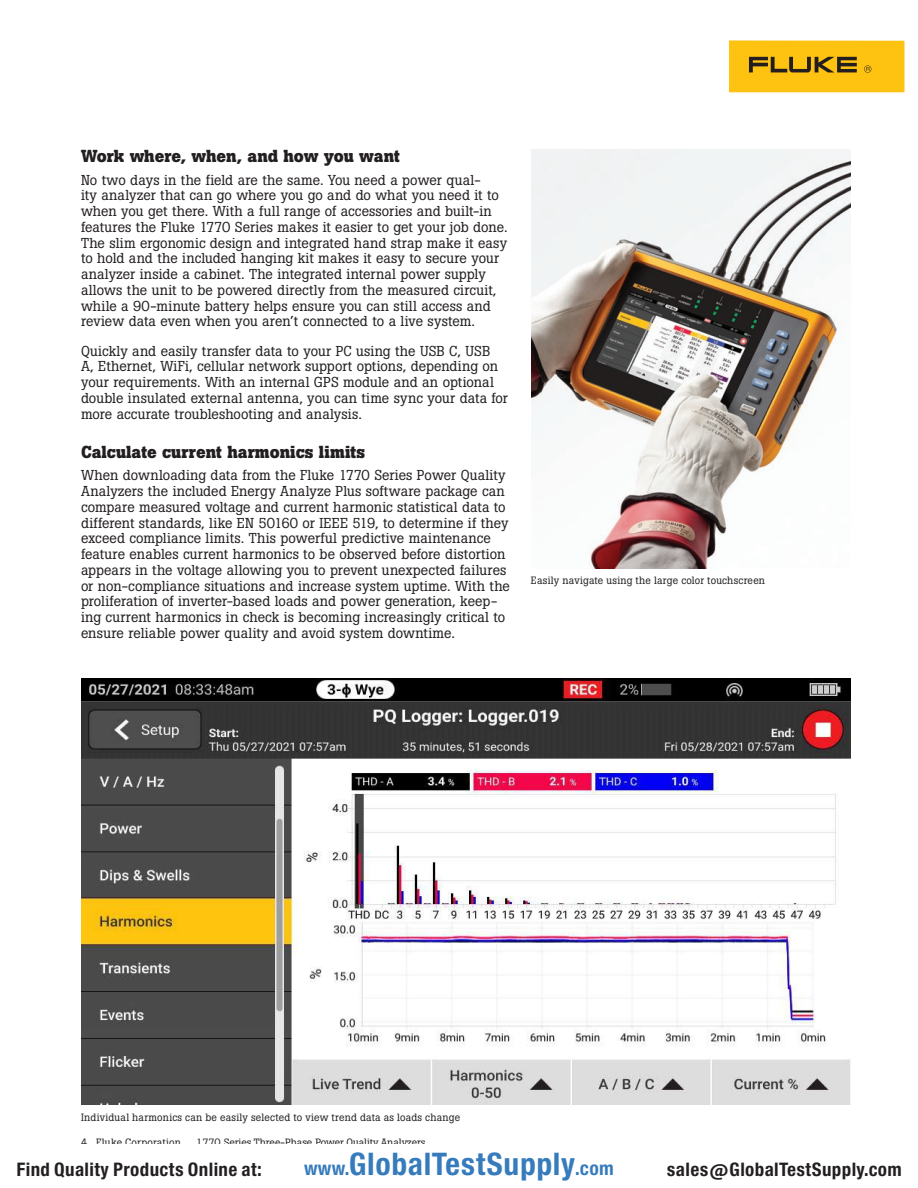
<style>
.page{position:relative;width:918px;height:1188px;background:#fff}
.page>*{position:absolute;margin:0;border:0;box-sizing:border-box;transform-origin:0 0}
.t1{font:29.7px "Europa Gro Nr 2 SBOP Bol Con";letter-spacing:.02em;color:#367bbc}
.t2{font:17.85px "Europa Gro Nr 2 SBOP Bol Con";letter-spacing:.02em;color:#231f20}
.t3{font:700 17.25px "Boton Pro";color:#231f20}
.t4{font:14.25px/15.8px "Boton Pro";letter-spacing:.005em;color:#231f20}
.t5{font:10.5px "Boton Pro";letter-spacing:.01em;color:#231f20}
.s1{font-size:18.3px}
</style>
<div class="page">
<div style="left:729px;top:41px;width:175px;height:51px;background:#fec210"></div>
<svg style="left:749px;top:57px;width:108px;height:15px"></svg>
<svg style="left:864px;top:65px;width:7px;height:8px"></svg>
<img style="left:81px;top:678px;width:769px;height:427px">
<img style="left:531px;top:149px;width:319px;height:420px">
<p class="t3" style="left:81px;top:145px;width:321px">Work where, when, and how you want</p>
<p class="t4" style="left:81px;top:172px;width:428px">No two days in the field are the same. You need a power qual-<br>ity analyzer that can go where you go and do what you need it to when you get there. With a full range of accessories and built-in features the Fluke 1770 Series makes it easier to get your job done.<br>The slim ergonomic design and integrated hand strap make it easy to hold and the included hanging kit makes it easy to secure your analyzer inside a cabinet. The integrated internal power supply allows the unit to be powered directly from the measured circuit, while a 90-minute battery helps ensure you can still access and review data even when you aren’t connected to a live system.</p>
<p class="t4" style="left:81px;top:343px;width:428px">Quickly and easily transfer data to your PC using the USB C, USB<br>A, Ethernet, WiFi, cellular network support options, depending on your requirements. With an internal GPS module and an optional double insulated external antenna, you can time sync your data for more accurate troubleshooting and analysis.</p>
<p class="t3" style="left:81px;top:440px;width:286px">Calculate current harmonics limits</p>
<p class="t4" style="left:81px;top:467px;width:431px">When downloading data from the Fluke 1770 Series Power Quality Analyzers the included Energy Analyze Plus software package can compare measured voltage and current harmonic statistical data to different standards, like EN 50160 or IEEE 519, to determine if they exceed compliance limits. This powerful predictive maintenance feature enables current harmonics to be observed before distortion appears in the voltage allowing you to prevent unexpected failures or non-compliance situations and increase system uptime. With the proliferation of inverter-based loads and power generation, keep&shy;ing current harmonics in check is becoming increasingly critical to ensure reliable power quality and avoid system downtime.</p>
<p class="t5" style="left:531px;top:574px;width:236px">Easily navigate using the large color touchscreen</p>
<p class="t5" style="left:81px;top:1110px;width:381px">Individual harmonics can be easily selected to view trend data as loads change</p>
<p class="t5" style="left:81px;top:1136px;width:101px">4 Fluke Corporation</p>
<p class="t5" style="left:196px;top:1136px;width:231px">1770 Series Three-Phase Power Quality Analyzers</p>
<p class="t2" style="left:16px;top:1159px;width:247px">Find Quality Products Online at:</p>
<h1 class="t1" style="left:304px;top:1147px;width:311px"><span class="s1">www.</span>GlobalTestSupply<span class="s1">.com</span></h1>
<p class="t2" style="left:667px;top:1159px;width:236px">sales@GlobalTestSupply.com</p>
</div>
